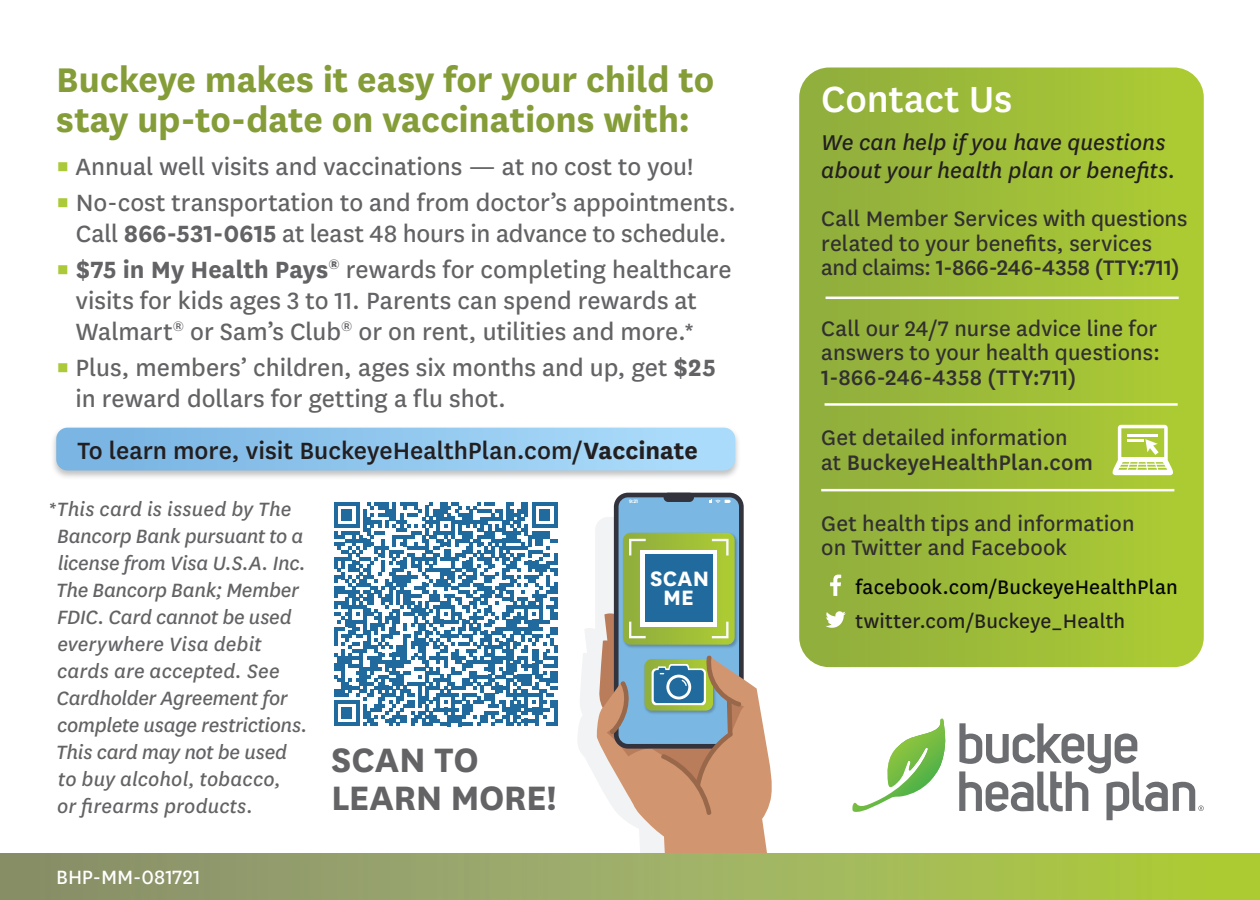
<style>
.page{position:relative;width:1260px;height:900px;background:#fff}
.page>*{position:absolute;margin:0;border:0;box-sizing:border-box;transform-origin:0 0}
.t1{font:500 42.5px "Centene Sans";color:#fff}
.t2{font:700 40px/40px "Centene Sans";letter-spacing:-.005em;color:#859d38}
.t3{font:700 39.5px/37.5px "Centene Sans";letter-spacing:-.015em;color:#636366}
.t4{font:27.5px/31.2px "Centene Sans";color:#636366}
.t5{font:500 27.5px "Centene Sans";color:#231f20}
.t6{font:italic 25px/27.5px "Centene Sans";color:#231f20}
.t7{font:24.5px/24.5px "Centene Sans";letter-spacing:.005em;color:#312f30}
.t8{font:700 24.25px/19.2px "Centene Sans";letter-spacing:.005em;color:#fff;text-align:center}
.t9{font:23px "Centene Sans";letter-spacing:.005em;color:#050604}
.t10{font:23px "Centene Sans";letter-spacing:.005em;color:#231f20}
.t11{font:italic 22.5px/27px "Centene Sans";letter-spacing:-.01em;color:#636366}
.t12{font:22.5px "Centene Sans";letter-spacing:-.005em;color:#fff}
.t13{font:700 4.75px "Montserrat";color:#fff}
.s1{color:#abc938}
.s2{font-weight:700}
.s3{font-weight:500}
</style>
<div class="page">
<svg style="left:578px;top:525px;width:19px;height:254px"></svg>
<svg style="left:799px;top:68px;width:405px;height:599px;background:#9ebc39"></svg>
<div style="left:50px;top:425px;width:691px;height:55px;background:#231f20;opacity:.28"></div>
<svg style="left:56px;top:428px;width:679px;height:43px;background:#93c7ed"></svg>
<svg style="left:334px;top:502px;width:224px;height:224px"></svg>
<hr style="left:554px;top:700px;width:4px;height:26px;background:#206a9d">
<svg style="left:597px;top:493px;width:175px;height:360px"></svg>
<svg style="left:1113px;top:425px;width:60px;height:50px"></svg>
<hr style="left:1127px;top:439px;width:16px;height:3px;background:#fff">
<hr style="left:1127px;top:434px;width:31px;height:3px;background:#fff">
<svg style="left:830px;top:575px;width:11px;height:21px"></svg>
<svg style="left:826px;top:611px;width:20px;height:17px"></svg>
<hr style="left:826px;top:297px;width:353px;height:2px;background:#fff">
<hr style="left:825px;top:403px;width:353px;height:3px;background:#fff">
<hr style="left:821px;top:489px;width:353px;height:2px;background:#fff">
<svg style="left:959px;top:723px;width:245px;height:97px"></svg>
<svg style="left:852px;top:719px;width:94px;height:93px"></svg>
<div style="left:645px;top:554px;width:68px;height:68px;background:#206a9d"></div>
<svg style="left:0;top:853px;width:1260px;height:47px;background:#9cad5e"></svg>
<h2 class="t2" style="left:56px;top:57px;width:660px">Buckeye makes it easy for your child to stay up-to-date on vaccinations with:</h2>
<p class="t4" style="left:56px;top:149px;width:639px"><span class="s1">▪</span> Annual well visits and vaccinations — at no cost to you!</p>
<p class="t4" style="left:56px;top:185px;width:681px;text-align:center"><span class="s1">▪</span> No-cost transportation to and from doctor’s appointments.<br>Call <span class="s2">866-531-0615</span> at least 48 hours in advance to schedule.</p>
<p class="t4" style="left:76px;top:252px;width:657px;text-indent:-20px"><span class="s1">▪</span> <span class="s2">$75 in My Health Pays</span><sup>®</sup> rewards for completing healthcare visits for kids ages 3 to 11. Parents can spend rewards at<br>Walmart<sup>®</sup> or Sam’s Club<sup>®</sup> or on rent, utilities and more.*</p>
<p class="t4" style="left:76px;top:350px;width:642px;text-indent:-19px"><span class="s1">▪</span> Plus, members’ children, ages six months and up, get <span class="s2">$25 </span>in reward dollars for getting a flu shot.</p>
<p class="t5" style="left:77px;top:432px;width:622px">To learn more, visit BuckeyeHealthPlan.com/<span class="s2">Vaccinate</span></p>
<p class="t11" style="left:56px;top:495px;width:253px;text-indent:-8px">*This card is issued by The<br>Bancorp Bank pursuant to a license from Visa U.S.A. Inc.<br>The Bancorp Bank; Member<br>FDIC. Card cannot be used everywhere Visa debit cards are accepted. See<br>Cardholder Agreement for complete usage restrictions.<br>This card may not be used to buy alcohol, tobacco,<br>or firearms products.</p>
<p class="t13" style="left:629px;top:498px;width:11px">9:21</p>
<p class="t8" style="left:650px;top:567px;width:60px">SCAN<br>ME</p>
<p class="t3" style="left:331px;top:739px;width:227px">SCAN TO<br>LEARN MORE!</p>
<p class="t12" style="left:56px;top:862px;width:146px">BHP-MM-081721</p>
<h2 class="t1" style="left:821px;top:70px;width:193px">Contact Us</h2>
<p class="t6" style="left:821px;top:128px;width:356px">We can help if you have questions about your health plan or benefits.</p>
<p class="t7" style="left:821px;top:205px;width:368px">Call Member Services with questions related to your benefits, services and claims: <span class="s3">1-866-246-4358 (TTY:711)</span></p>
<p class="t7" style="left:821px;top:315px;width:340px;text-align:justify">Call our 24/7 nurse advice line for answers to your health questions:<br><span class="s3">1-866-246-4358 (TTY:711)</span></p>
<p class="t7" style="left:821px;top:424px;width:273px">Get detailed information at <span class="s3">BuckeyeHealthPlan.com</span></p>
<p class="t7" style="left:821px;top:510px;width:315px">Get health tips and information on Twitter and Facebook</p>
<p class="t9" style="left:856px;top:572px;width:324px">facebook.com/BuckeyeHealthPlan</p>
<p class="t10" style="left:856px;top:606px;width:271px">twitter.com/Buckeye_Health</p>
</div>
